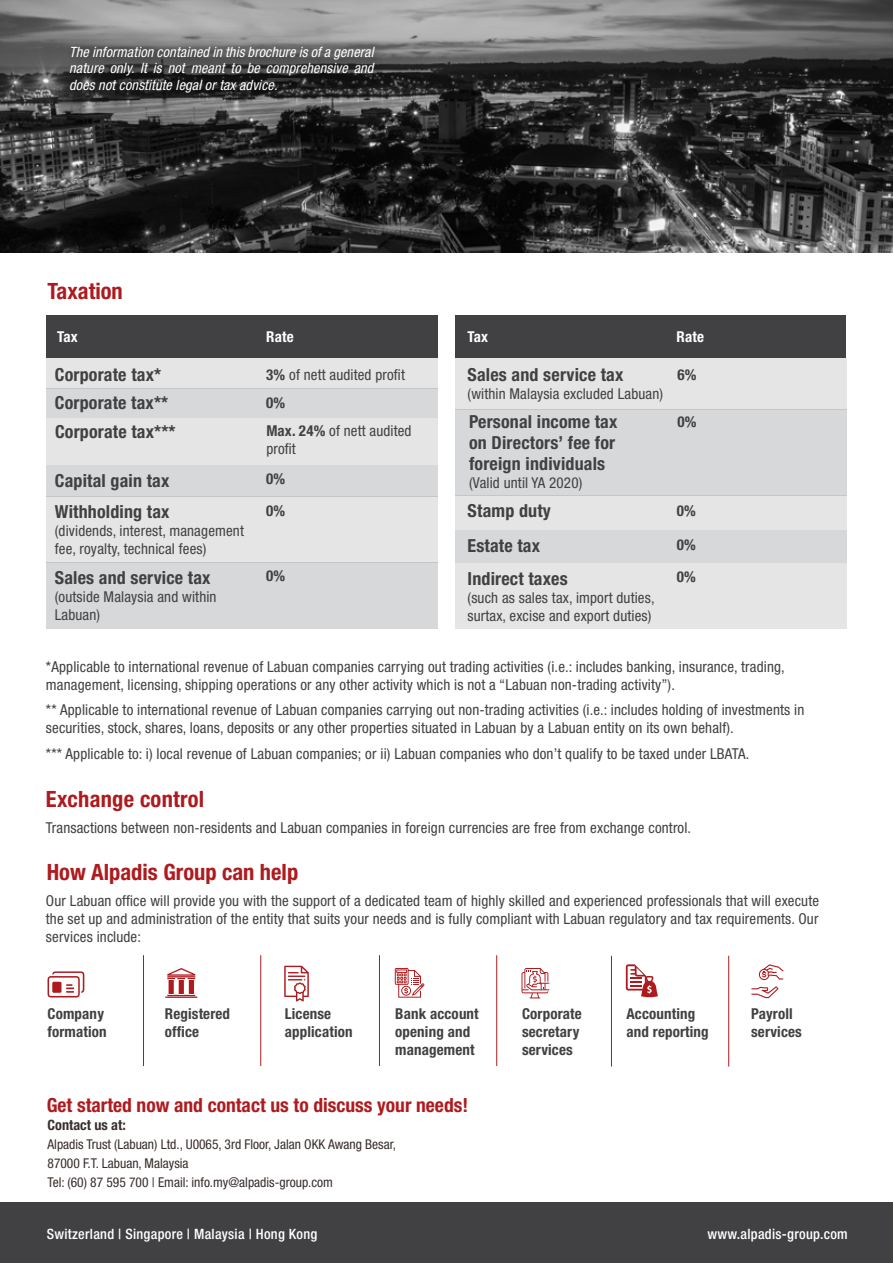
<style>
.page{position:relative;width:893px;height:1263px;background:#fff}
.page>*{position:absolute;margin:0;border:0;box-sizing:border-box;transform-origin:0 0}
.t1{font:700 condensed 22.5px "Helvetica Neue LT Std";color:#ae1b1f}
.t2{font:700 condensed 19.5px "Helvetica Neue LT Std";color:#ae1b1f}
.t3{font:700 condensed 18px/21px "Helvetica Neue LT Std";letter-spacing:.01em;color:#414042}
.t4{font:condensed 15px/18px "Helvetica Neue LT Std";letter-spacing:.01em;color:#414042}
.t5{font:700 condensed 15px/18px "Helvetica Neue LT Std";letter-spacing:.01em;color:#414042}
.t6{font:700 condensed 15px "Helvetica Neue LT Std";letter-spacing:.01em;color:#fff}
.t7{font:italic condensed 14.25px/16.5px "Helvetica Neue LT Std";letter-spacing:.01em;color:#fff;text-align:justify}
.t8{font:500 condensed 14.25px "Helvetica Neue LT Std";letter-spacing:.02em;color:#fff}
.t9{font:700 condensed 14.25px "Helvetica Neue LT Std";color:#382e2b}
.t10{font:condensed 13.5px/18.8px "Helvetica Neue LT Std";color:#382e2b}
.s1{font-weight:700}
</style>
<div class="page">
<div style="left:455px;top:409px;width:392px;height:87px;background:#d7d8d9"></div>
<div style="left:455px;top:496px;width:392px;height:34px;background:#e5e5e6"></div>
<div style="left:455px;top:530px;width:392px;height:33px;background:#d7d8d9"></div>
<div style="left:455px;top:358px;width:392px;height:51px;background:#e5e5e6"></div>
<div style="left:455px;top:563px;width:392px;height:66px;background:#e5e5e6"></div>
<div style="left:46px;top:389px;width:391px;height:29px;background:#d7d8d9"></div>
<div style="left:46px;top:418px;width:391px;height:47px;background:#e5e5e6"></div>
<div style="left:46px;top:465px;width:391px;height:31px;background:#d7d8d9"></div>
<div style="left:46px;top:563px;width:391px;height:66px;background:#d7d8d9"></div>
<div style="left:46px;top:358px;width:391px;height:31px;background:#e5e5e6"></div>
<div style="left:46px;top:496px;width:391px;height:67px;background:#e5e5e6"></div>
<div style="left:46px;top:315px;width:391px;height:43px;background:#414042"></div>
<div style="left:455px;top:315px;width:391px;height:43px;background:#414042"></div>
<div style="left:0;top:1202px;width:893px;height:61px;background:#414042"></div>
<img style="left:0;top:0;width:893px;height:253px">
<div style="left:65px;top:40px;width:322px;height:63px;background:#000;opacity:.5"></div>
<hr style="left:143px;top:955px;width:1px;height:111px;background:#ae1b1f">
<hr style="left:379px;top:955px;width:1px;height:111px;background:#ae1b1f">
<hr style="left:611px;top:956px;width:1px;height:110px;background:#ae1b1f">
<hr style="left:260px;top:955px;width:1px;height:111px;background:#ae1b1f">
<hr style="left:496px;top:955px;width:1px;height:111px;background:#ae1b1f">
<hr style="left:728px;top:956px;width:1px;height:110px;background:#ae1b1f">
<svg style="left:165px;top:968px;width:32px;height:30px"></svg>
<svg style="left:47px;top:971px;width:37px;height:26px"></svg>
<div style="left:52px;top:982px;width:9px;height:11px;background:#ae1b1f;border-radius:2px"></div>
<svg style="left:626px;top:964px;width:32px;height:33px"></svg>
<svg style="left:284px;top:966px;width:25px;height:35px"></svg>
<svg style="left:521px;top:968px;width:28px;height:30px"></svg>
<svg style="left:395px;top:968px;width:29px;height:30px"></svg>
<svg style="left:751px;top:986px;width:27px;height:12px"></svg>
<svg style="left:759px;top:964px;width:24px;height:16px"></svg>
<p class="t7" style="left:69px;top:44px;width:306px">The information contained in this brochure is of a general nature only. It is not meant to be comprehensive and does not constitute legal or tax advice.</p>
<h1 class="t1" style="left:48px;top:277px;width:77px">Taxation</h1>
<p class="t6" style="left:57px;top:328px;width:22px">Tax</p>
<p class="t6" style="left:266px;top:328px;width:29px">Rate</p>
<p class="t6" style="left:468px;top:328px;width:22px">Tax</p>
<p class="t6" style="left:677px;top:328px;width:29px">Rate</p>
<p class="t3" style="left:55px;top:360px;width:115px;line-height:28.2px">Corporate tax*<br>Corporate tax**</p>
<p class="t4" style="left:266px;top:360px;width:140px;line-height:28.2px"><span class="s1">3%</span> of nett audited profit<br><span class="s1">0%</span></p>
<p class="t3" style="left:55px;top:421px;width:122px">Corporate tax***</p>
<p class="t4" style="left:266px;top:422px;width:147px"><span class="s1">Max. 24%</span> of nett audited profit</p>
<p class="t3" style="left:55px;top:470px;width:116px">Capital gain tax</p>
<p class="t5" style="left:266px;top:470px;width:21px">0%</p>
<p class="t3" style="left:55px;top:501px;width:116px">Withholding tax</p>
<p class="t4" style="left:55px;top:522px;width:191px">(dividends, interest, management fee, royalty, technical fees)</p>
<p class="t5" style="left:266px;top:501px;width:21px">0%</p>
<p class="t3" style="left:55px;top:567px;width:157px">Sales and service tax</p>
<p class="t4" style="left:55px;top:588px;width:163px">(outside Malaysia and within<br>Labuan)</p>
<p class="t5" style="left:266px;top:567px;width:21px">0%</p>
<p class="t3" style="left:468px;top:364px;width:157px">Sales and service tax</p>
<p class="t4" style="left:468px;top:384px;width:197px">(within Malaysia excluded Labuan)</p>
<p class="t3" style="left:469px;top:411px;width:150px">Personal income tax on Directors’ fee for foreign individuals</p>
<p class="t4" style="left:469px;top:474px;width:115px">(Valid until YA 2020)</p>
<p class="t5" style="left:677px;top:365px;width:21px">6%</p>
<p class="t5" style="left:677px;top:412px;width:21px">0%</p>
<p class="t3" style="left:468px;top:500px;width:85px">Stamp duty</p>
<p class="t5" style="left:677px;top:502px;width:21px">0%</p>
<p class="t3" style="left:468px;top:535px;width:74px">Estate tax</p>
<p class="t5" style="left:677px;top:536px;width:21px">0%</p>
<p class="t3" style="left:468px;top:567px;width:102px">Indirect taxes</p>
<p class="t4" style="left:468px;top:588px;width:189px">(such as sales tax, import duties, surtax, excise and export duties)</p>
<p class="t5" style="left:677px;top:568px;width:21px">0%</p>
<p class="t4" style="left:46px;top:657px;width:740px">*Applicable to international revenue of Labuan companies carrying out trading activities (i.e.: includes banking, insurance, trading, management, licensing, shipping operations or any other activity which is not a “Labuan non-trading activity”).</p>
<p class="t4" style="left:46px;top:701px;width:760px">** Applicable to international revenue of Labuan companies carrying out non-trading activities (i.e.: includes holding of investments in securities, stock, shares, loans, deposits or any other properties situated in Labuan by a Labuan entity on its own behalf).</p>
<p class="t4" style="left:46px;top:744px;width:705px">*** Applicable to: i) local revenue of Labuan companies; or ii) Labuan companies who don’t qualify to be taxed under LBATA.</p>
<h1 class="t1" style="left:46px;top:785px;width:160px">Exchange control</h1>
<p class="t4" style="left:46px;top:818px;width:647px">Transactions between non-residents and Labuan companies in foreign currencies are free from exchange control.</p>
<h1 class="t1" style="left:47px;top:858px;width:253px">How Alpadis Group can help</h1>
<p class="t4" style="left:46px;top:892px;width:775px;text-align:justify">Our Labuan office will provide you with the support of a dedicated team of highly skilled and experienced professionals that will execute the set up and administration of the entity that suits your needs and is fully compliant with Labuan regulatory and tax requirements. Our services include:</p>
<p class="t5" style="left:48px;top:1005px;width:61px">Company formation</p>
<p class="t5" style="left:165px;top:1005px;width:67px">Registered office</p>
<p class="t5" style="left:285px;top:1005px;width:69px">License application</p>
<p class="t5" style="left:395px;top:1005px;width:85px">Bank account opening and management</p>
<p class="t5" style="left:522px;top:1005px;width:61px">Corporate secretary services</p>
<p class="t5" style="left:626px;top:1005px;width:84px">Accounting and reporting</p>
<p class="t5" style="left:751px;top:1005px;width:52px">Payroll services</p>
<h2 class="t2" style="left:47px;top:1093px;width:423px">Get started now and contact us to discuss your needs!</h2>
<p class="t9" style="left:48px;top:1116px;width:80px">Contact us at:</p>
<p class="t10" style="left:48px;top:1135px;width:350px">Alpadis Trust (Labuan) Ltd., U0065, 3rd Floor, Jalan OKK Awang Besar,<br>87000 F.T. Labuan, Malaysia<br>Tel: (60) 87 595 700 | Email: info.my@alpadis-group.com</p>
<p class="t8" style="left:47px;top:1225px;width:272px">Switzerland | Singapore | Malaysia | Hong Kong</p>
<p class="t8" style="left:707px;top:1225px;width:142px">www.alpadis-group.com</p>
</div>
